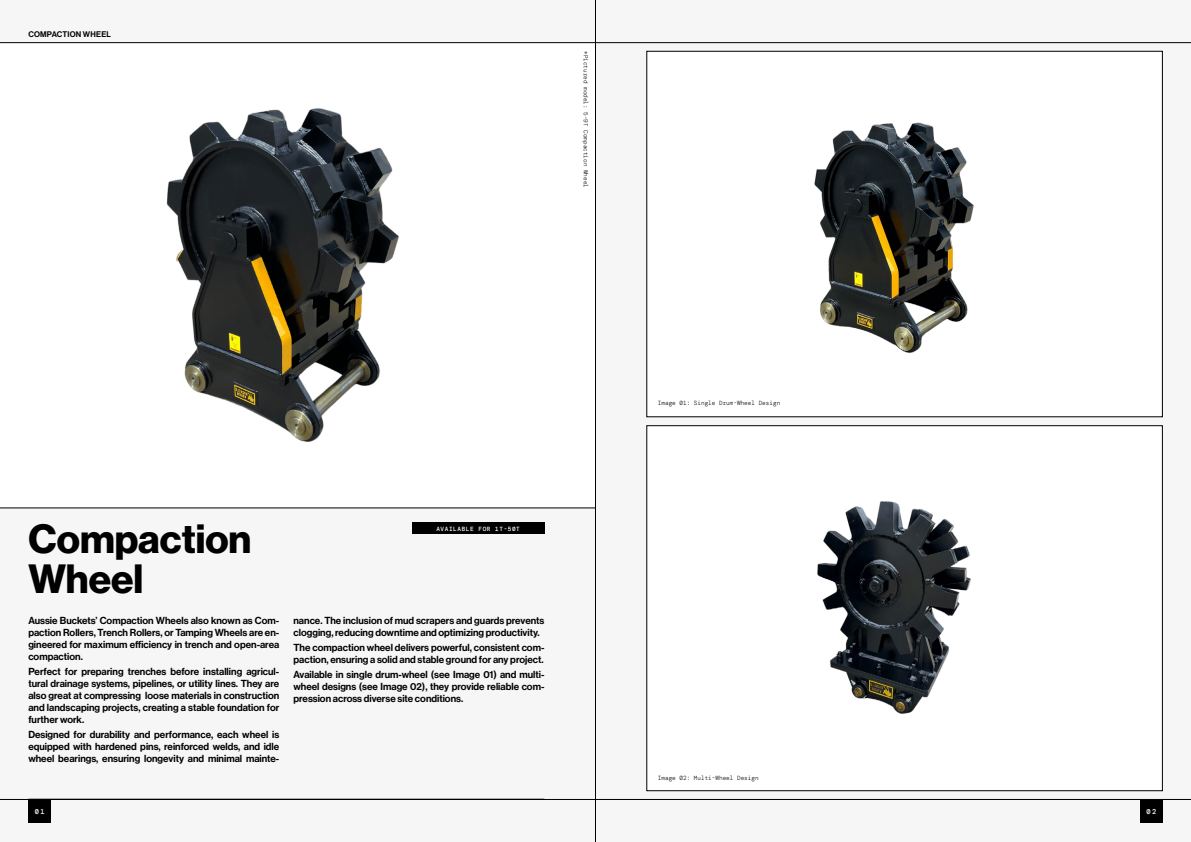
<style>
.page{position:relative;width:1191px;height:842px;background:#f6f6f6}
.page>*{position:absolute;margin:0;border:0;box-sizing:border-box;transform-origin:0 0}
.t1{font:40px/40px "N Haas Grotesk DS Pro 75 Bd";color:#000}
.t2{font:10px/12px "N Haas Grotesk DS Pro 65 Md";color:#000;text-align:justify}
.t3{font:8px "N Haas Grotesk DS Pro 65 Md";letter-spacing:.025em;color:#000}
.t4{font:500 7px "DM Mono";color:#fff}
.t5{font:300 6px "DM Mono";color:#191919}
.t6{font:500 6px "DM Mono";letter-spacing:.1em;color:#fff}
</style>
<div class="page">
<div style="left:0;top:43px;width:595px;height:465px;background:#fff"></div>
<img style="left:166px;top:108px;width:233px;height:334px">
<svg style="left:646px;top:51px;width:516px;height:366px"></svg>
<div style="left:647px;top:426px;width:515px;height:365px;background:#fff"></div>
<img style="left:817px;top:501px;width:154px;height:213px">
<hr style="left:0;top:508px;width:595px;height:1px;background:#000">
<div style="left:412px;top:522px;width:132px;height:12px;background:#000"></div>
<hr style="left:0;top:799px;width:1191px;height:1px;background:#000">
<hr style="left:0;top:42px;width:1191px;height:1px;background:#000">
<div style="left:1140px;top:800px;width:22px;height:22px;background:#000"></div>
<div style="left:28px;top:800px;width:23px;height:22px;background:#000"></div>
<hr style="left:595px;top:0;width:1px;height:842px;background:#000">
<p class="t3" style="left:28px;top:29px;width:84px">COMPACTION WHEEL</p>
<p class="t5" style="left:589px;top:51px;width:138px;rotate:90deg">*Pictured model: 5-9T Compaction Wheel</p>
<h1 class="t1" style="left:28px;top:520px;width:224px">Compaction<br>Wheel</h1>
<p class="t6" style="left:436px;top:525px;width:85px">AVAILABLE FOR 1T-50T</p>
<p class="t2" style="left:28px;top:615px;width:252px">Aussie Buckets’ Compaction Wheels also known as Com&shy;paction Rollers, Trench Rollers, or Tamping Wheels are en&shy;gineered for maximum efficiency in trench and open-area compaction.</p>
<p class="t2" style="left:28px;top:666px;width:252px">Perfect for preparing trenches before installing agricul&shy;tural drainage systems, pipelines, or utility lines. They are also great at compressing loose materials in construction and landscaping projects, creating a stable foundation for further work.</p>
<p class="t2" style="left:28px;top:729px;width:252px">Designed for durability and performance, each wheel is equipped with hardened pins, reinforced welds, and idle wheel bearings, ensuring longevity and minimal mainte-</p>
<p class="t2" style="left:293px;top:615px;width:252px">nance. The inclusion of mud scrapers and guards prevents clogging, reducing downtime and optimizing productivity.</p>
<p class="t2" style="left:293px;top:642px;width:252px">The compaction wheel delivers powerful, consistent com&shy;paction, ensuring a solid and stable ground for any project.</p>
<p class="t2" style="left:293px;top:669px;width:252px">Available in single drum-wheel (see Image 01) and multi&shy;wheel designs (see Image 02), they provide reliable com&shy;pression across diverse site conditions.</p>
<p class="t5" style="left:658px;top:400px;width:124px">Image 01: Single Drum-Wheel Design</p>
<p class="t5" style="left:658px;top:774px;width:102px">Image 02: Multi-Wheel Design</p>
<p class="t4" style="left:35px;top:807px;width:11px">01</p>
<p class="t4" style="left:1146px;top:807px;width:11px">02</p>
</div>
